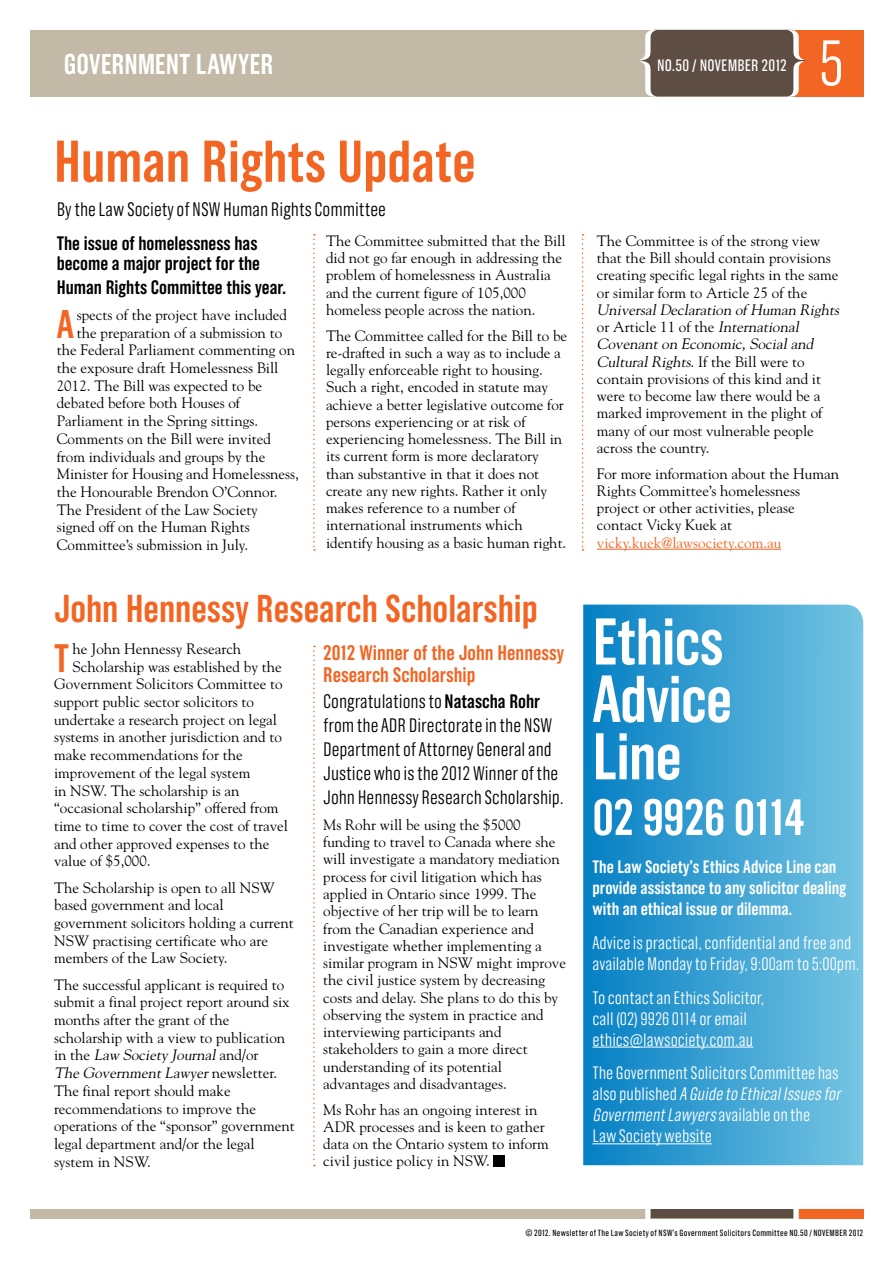
<style>
.page{position:relative;width:893px;height:1263px;background:#fff}
.page>*{position:absolute;margin:0;border:0;box-sizing:border-box;transform-origin:0 0}
.t1{font:600 65.85px/57.4px "Grotzec Head Condensed";letter-spacing:-.015em;color:#fff}
.t2{font:300 63.9px "Grotzec Head Condensed";color:#fff}
.t3{font:600 58.65px "Grotzec Head Condensed";color:#f26522}
.t4{font:600 51px "Grotzec Head Condensed";letter-spacing:-.015em;color:#fff}
.t5{font:600 39.6px "Grotzec Head Condensed";color:#f26522}
.t6{font:600 38.85px "Grotzec Head Condensed";color:#f26522}
.t7{font:600 28.65px "Grotzec Head Condensed";letter-spacing:.005em;color:#fff}
.t8{font:600 21px/22.5px "Grotzec Head Condensed";color:#f26522}
.t9{font:300 19.5px/24px "Grotzec Head Condensed";color:#000}
.t10{font:600 19.5px/20px "Grotzec Head Condensed";color:#000}
.t11{font:300 18px/21px "Grotzec Head Condensed";color:#fff}
.t12{font:600 18px/21px "Grotzec Head Condensed";color:#fff}
.t13{font:16.5px "Grotzec Head Condensed";letter-spacing:.005em;color:#fff}
.t14{font:15px/17.2px "Goudy";color:#000}
.t15{font:15px "Goudy";color:#f26522}
.t16{font:9px "Grotzec Head Condensed";letter-spacing:.03em;color:#000}
.s1{font-style:italic}
.s2{font-weight:600}
</style>
<div class="page">
<svg style="left:583px;top:605px;width:280px;height:560px;background:#3da2d3"></svg>
<div style="left:794px;top:30px;width:69px;height:66px;background:#f26522"></div>
<div style="left:30px;top:30px;width:764px;height:66px;background:#c2b9a7"></div>
<svg style="left:639px;top:30px;width:166px;height:67px;background:#715d51"></svg>
<div style="left:794px;top:1209px;width:69px;height:9px;background:#f26522"></div>
<div style="left:30px;top:1209px;width:764px;height:9px;background:#c2b9a7"></div>
<div style="left:648px;top:1209px;width:146px;height:9px;background:#5e4d42"></div>
<svg style="left:645px;top:1209px;width:6px;height:9px"></svg>
<svg style="left:793px;top:1209px;width:6px;height:9px"></svg>
<svg style="left:313px;top:646px;width:2px;height:520px"></svg>
<div style="left:494px;top:1155px;width:11px;height:11px;background:#000"></div>
<svg style="left:313px;top:234px;width:2px;height:317px"></svg>
<svg style="left:582px;top:234px;width:2px;height:317px"></svg>
<hr style="left:597px;top:549px;width:184px;height:1px;background:#f26522">
<hr style="left:592px;top:1046px;width:161px;height:1px;background:#fff">
<hr style="left:592px;top:1143px;width:120px;height:1px;background:#fff">
<h3 class="t7" style="left:64px;top:48px;width:198px">GOVERNMENT lawyer</h3>
<h3 class="t3" style="left:54px;top:128px;width:423px">Human Rights Update</h3>
<h3 class="t9" style="left:57px;top:196px;width:330px">By the Law Society of NSW Human Rights Committee</h3>
<h3 class="t10" style="left:57px;top:233px;width:205px">The issue of homelessness has become a major project for the</h3>
<h3 class="t10" style="left:57px;top:277px;width:231px">Human Rights Committee this year.</h3>
<h3 class="t5" style="left:57px;top:301px;width:18px">A</h3>
<p class="t14" style="left:77px;top:306px;width:212px">spects of the project have included</p>
<p class="t14" style="left:77px;top:324px;width:207px">the preparation of a submission to</p>
<p class="t14" style="left:57px;top:341px;width:240px">the Federal Parliament commenting on</p>
<p class="t14" style="left:57px;top:359px;width:223px">the exposure draft Homelessness Bill</p>
<p class="t14" style="left:57px;top:377px;width:207px">2012. The Bill was expected to be</p>
<p class="t14" style="left:57px;top:394px;width:186px">debated before both Houses of</p>
<p class="t14" style="left:57px;top:412px;width:203px">Parliament in the Spring sittings.</p>
<p class="t14" style="left:57px;top:430px;width:216px">Comments on the Bill were invited</p>
<p class="t14" style="left:57px;top:447px;width:210px">from individuals and groups by the</p>
<p class="t14" style="left:57px;top:465px;width:244px">Minister for Housing and Homelessness,</p>
<p class="t14" style="left:57px;top:483px;width:222px">the Honourable Brendon O’Connor.</p>
<p class="t14" style="left:57px;top:501px;width:203px">The President of the Law Society</p>
<p class="t14" style="left:57px;top:518px;width:194px">signed off on the Human Rights</p>
<p class="t14" style="left:57px;top:536px;width:193px">Committee’s submission in July.</p>
<p class="t14" style="left:326px;top:232px;width:241px">The Committee submitted that the Bill did not go far enough in addressing the problem of homelessness in Australia and the current figure of 105,000 homeless people across the nation.</p>
<p class="t14" style="left:326px;top:327px;width:243px">The Committee called for the Bill to be re-drafted in such a way as to include a legally enforceable right to housing.<br>Such a right, encoded in statute may achieve a better legislative outcome for persons experiencing or at risk of experiencing homelessness. The Bill in its current form is more declaratory than substantive in that it does not create any new rights. Rather it only makes reference to a number of international instruments which identify housing as a basic human right.</p>
<h3 class="t6" style="left:54px;top:587px;width:485px">John Hennessy Research Scholarship</h3>
<h3 class="t5" style="left:54px;top:635px;width:17px">T</h3>
<p class="t14" style="left:73px;top:640px;width:170px">he John Hennessy Research</p>
<p class="t14" style="left:73px;top:658px;width:211px">Scholarship was established by the</p>
<p class="t14" style="left:54px;top:675px;width:230px">Government Solicitors Committee to</p>
<p class="t14" style="left:54px;top:693px;width:201px">support public sector solicitors to</p>
<p class="t14" style="left:54px;top:711px;width:224px">undertake a research project on legal</p>
<p class="t14" style="left:54px;top:728px;width:229px">systems in another jurisdiction and to</p>
<p class="t14" style="left:54px;top:746px;width:190px">make recommendations for the</p>
<p class="t14" style="left:54px;top:764px;width:198px">improvement of the legal system</p>
<p class="t14" style="left:54px;top:781px;width:187px">in NSW. The scholarship is an</p>
<p class="t14" style="left:54px;top:799px;width:226px">“occasional scholarship” offered from</p>
<p class="t14" style="left:54px;top:817px;width:236px">time to time to cover the cost of travel</p>
<p class="t14" style="left:54px;top:835px;width:217px">and other approved expenses to the</p>
<p class="t14" style="left:54px;top:852px;width:98px">value of $5,000.</p>
<p class="t14" style="left:54px;top:878px;width:241px;line-height:17.7px">The Scholarship is open to all NSW based government and local government solicitors holding a current<br>NSW practising certificate who are members of the Law Society.</p>
<p class="t14" style="left:54px;top:975px;width:242px;line-height:17.7px">The successful applicant is required to submit a final project report around six months after the grant of the scholarship with a view to publication<br>i n t h e <span class="s1">Law Society Journal</span>a n d / o r<br><span class="s1">The GovernmentLawyer</span>n e w s l e t t e r .<br>The final report should make recommendations to improve the operations of the “sponsor” government legal department and/or the legal system in NSW.</p>
<h3 class="t8" style="left:323px;top:641px;width:242px">2012 Winner of the John Hennessy<br>Research Scholarship</h3>
<h3 class="t9" style="left:323px;top:689px;width:242px">Congratulations to <span class="s2">Natascha Rohr </span>from the ADR Directorate in the NSW Department of Attorney General and Justice who is the 2012 Winner of the John Hennessy Research Scholarship.</h3>
<p class="t14" style="left:323px;top:816px;width:244px">Ms Rohr will be using the $5000 funding to travel to Canada where she will investigate a mandatory mediation process for civil litigation which has applied in Ontario since 1999. The objective of her trip will be to learn from the Canadian experience and investigate whether implementing a similar program in NSW might improve the civil justice system by decreasing costs and delay. She plans to do this by observing the system in practice and interviewing participants and stakeholders to gain a more direct understanding of its potential advantages and disadvantages.</p>
<p class="t14" style="left:323px;top:1100px;width:227px">Ms Rohr has an ongoing interest in<br>ADR processes and is keen to gather data on the Ontario system to inform civil justice policy in NSW.</p>
<p class="t13" style="left:657px;top:55px;width:131px">NO.50 / NOVEMBER 2012</p>
<h2 class="t2" style="left:819px;top:26px;width:27px">5</h2>
<p class="t14" style="left:597px;top:232px;width:243px">The Committee is of the strong view that the Bill should contain provisions creating specific legal rights in the same or similar form to Article 25 of the</p>
<p class="t14" style="left:597px;top:301px;width:247px"><span class="s1">UniversalDeclaration ofHuman Rights </span>o r A r t i c l e 1 1 o f t h e <span class="s1">International Covenanton Economic,Socialand CulturalRights</span>. I f t h e B i l l w e r e t o contain provisions of this kind and it were to become law there would be a marked improvement in the plight of many of our most vulnerable people across the country.</p>
<p class="t14" style="left:597px;top:465px;width:244px">For more information about the Human<br>Rights Committee’s homelessness project or other activities, please contact Vicky Kuek at</p>
<p class="t15" style="left:597px;top:533px;width:186px">vicky.kuek@lawsociety.com.au</p>
<h1 class="t1" style="left:592px;top:612px;width:141px">Ethics<br>Advice<br>Line</h1>
<h3 class="t4" style="left:592px;top:788px;width:214px">02 9926 0114</h3>
<p class="t12" style="left:592px;top:856px;width:255px">The Law Society’s Ethics Advice Line can provide assistance to any solicitor dealing with an ethical issue or dilemma.</p>
<p class="t11" style="left:592px;top:932px;width:269px">Advice is practical, confidential and free and available Monday to Friday, 9:00am to 5:00pm.</p>
<p class="t11" style="left:592px;top:986px;width:174px">To contact an Ethics Solicitor, call (02) 9926 0114 or email ethics@lawsociety.com.au</p>
<p class="t11" style="left:592px;top:1062px;width:253px">The Government Solicitors Committee has a l s o p u b l i s h e d <span class="s1">A Guide to EthicalIssuesfor GovernmentLawyers</span>a v a i l a b l e o n t h e<br>Law Society website</p>
<p class="t16" style="left:525px;top:1228px;width:339px">© 2012. Newsletter of The Law Society of NSW’s Government Solicitors Committee NO.50 / NOVEMBER 2012</p>
</div>
